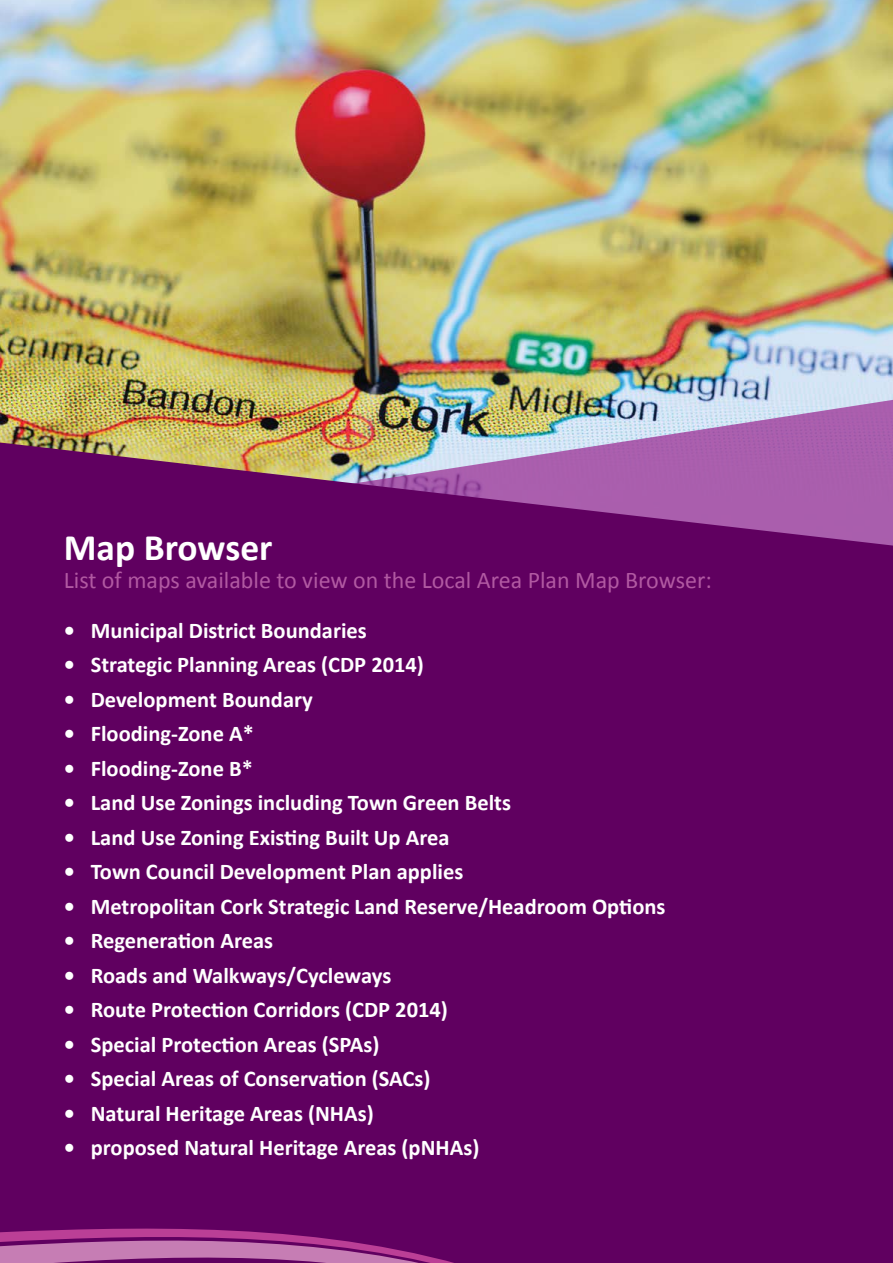
<style>
.page{position:relative;width:893px;height:1263px;background:#fff}
.page>*{position:absolute;margin:0;border:0;box-sizing:border-box;transform-origin:0 0}
.t1{font:700 37.5px "Calibri";color:#fff}
.t2{font:24px "Calibri";color:#b159a2}
.t3{font:700 22.5px "Calibri";color:#fff}
</style>
<div class="page">
<img style="left:0;top:0;width:893px;height:442px">
<img style="left:347px;top:396px;width:546px;height:46px">
<svg style="left:0;top:442px;width:893px;height:576px;fill:#600060"></svg>
<div style="left:0;top:1018px;width:893px;height:245px;background:#600060"></div>
<h1 class="t1" style="left:64px;top:523px;width:210px">Map Browser</h1>
<p class="t2" style="left:64px;top:565px;width:650px">List of maps available to view on the Local Area Plan Map Browser:</p>
<p class="t3" style="left:64px;top:616px;width:305px">• Municipal District Boundaries</p>
<p class="t3" style="left:64px;top:650px;width:362px">• Strategic Planning Areas (CDP 2014)</p>
<p class="t3" style="left:64px;top:685px;width:251px">• Development Boundary</p>
<p class="t3" style="left:64px;top:719px;width:192px">• Flooding-Zone A*</p>
<p class="t3" style="left:64px;top:754px;width:191px">• Flooding-Zone B*</p>
<p class="t3" style="left:64px;top:788px;width:449px">• Land Use Zonings including Town Green Belts</p>
<p class="t3" style="left:64px;top:823px;width:387px">• Land Use Zoning Existing Built Up Area</p>
<p class="t3" style="left:64px;top:857px;width:401px">• Town Council Development Plan applies</p>
<p class="t3" style="left:64px;top:892px;width:603px">• Metropolitan Cork Strategic Land Reserve/Headroom Options</p>
<p class="t3" style="left:64px;top:926px;width:211px">• Regeneration Areas</p>
<p class="t3" style="left:64px;top:961px;width:329px">• Roads and Walkways/Cycleways</p>
<p class="t3" style="left:64px;top:995px;width:386px">• Route Protection Corridors (CDP 2014)</p>
<p class="t3" style="left:64px;top:1030px;width:317px">• Special Protection Areas (SPAs)</p>
<p class="t3" style="left:64px;top:1064px;width:368px">• Special Areas of Conservation (SACs)</p>
<p class="t3" style="left:64px;top:1099px;width:311px">• Natural Heritage Areas (NHAs)</p>
<p class="t3" style="left:64px;top:1133px;width:417px">• proposed Natural Heritage Areas (pNHAs)</p>
</div>
